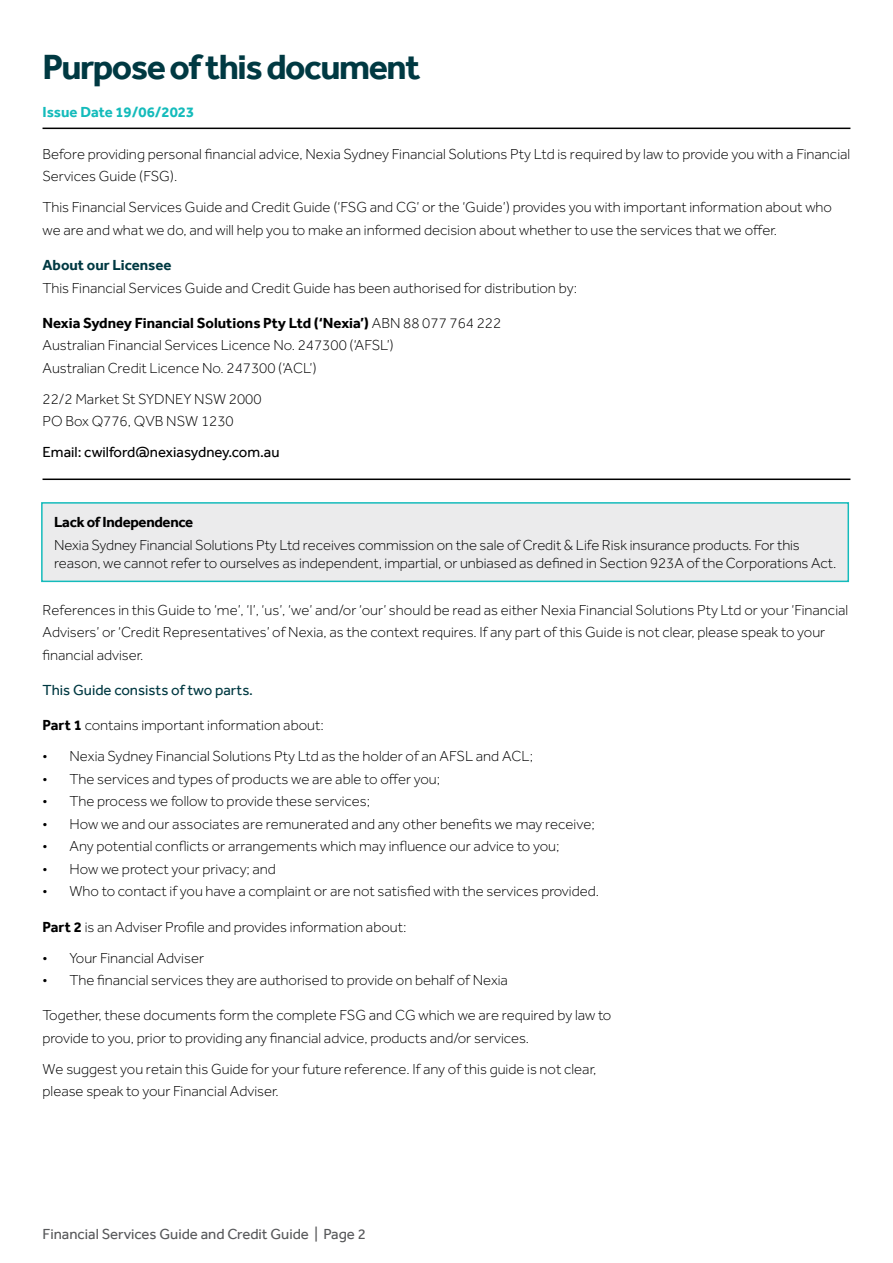
<style>
.page{position:relative;width:893px;height:1263px;background:#fff}
.page>*{position:absolute;margin:0;border:0;box-sizing:border-box;transform-origin:0 0}
.t1{font:700 36px "Effra";letter-spacing:-.04em;color:#003942}
.t2{font:300 15px/22.5px "Effra";color:#000}
.t3{font:15px "Effra";color:#58595b}
.t4{font:15px "Effra";color:#000}
.t5{font:15px "Effra";color:#003942}
.t6{font:700 15px "Effra";color:#14bbbb}
.t7{font:700 15px "Effra";letter-spacing:-.02em;color:#000}
.t8{font:700 15px "Effra";color:#003942}
.s1{font-weight:700}
</style>
<div class="page">
<hr style="left:43px;top:478px;width:807px;height:2px;background:#000">
<hr style="left:43px;top:128px;width:807px;height:1px;background:#000">
<div style="left:41px;top:502px;width:808px;height:80px;background:#ebebec;border:2px solid #14bbbb"></div>
<h1 class="t1" style="left:43px;top:45px;width:379px">Purpose of this document</h1>
<p class="t6" style="left:43px;top:103px;width:153px">Issue Date 19/06/2023</p>
<p class="t2" style="left:43px;top:143px;width:809px">Before providing personal financial advice, Nexia Sydney Financial Solutions Pty Ltd is required by law to provide you with a Financial<br>Services Guide (FSG).</p>
<p class="t2" style="left:43px;top:196px;width:791px">This Financial Services Guide and Credit Guide (‘FSG and CG’ or the ‘Guide’) provides you with important information about who we are and what we do, and will help you to make an informed decision about whether to use the services that we offer.</p>
<p class="t8" style="left:43px;top:256px;width:131px">About our Licensee</p>
<p class="t2" style="left:43px;top:276px;width:536px">This Financial Services Guide and Credit Guide has been authorised for distribution by:</p>
<p class="t2" style="left:43px;top:312px;width:460px"><span class="s1">Nexia Sydney Financial Solutions Pty Ltd (‘Nexia’)</span> ABN 88 077 764 222<br>Australian Financial Services Licence No. 247300 (‘AFSL’)<br>Australian Credit Licence No. 247300 (‘ACL’)</p>
<p class="t2" style="left:43px;top:388px;width:221px">22/2 Market St SYDNEY NSW 2000<br>PO Box Q776, QVB NSW 1230</p>
<p class="t4" style="left:43px;top:444px;width:239px">Email: cwilford@nexiasydney.com.au</p>
<p class="t7" style="left:54px;top:513px;width:141px">Lack of Independence</p>
<p class="t2" style="left:54px;top:535px;width:784px;line-height:18px">Nexia Sydney Financial Solutions Pty Ltd receives commission on the sale of Credit &amp; Life Risk insurance products. For this reason, we cannot refer to ourselves as independent, impartial, or unbiased as defined in Section 923A of the Corporations Act.</p>
<p class="t2" style="left:43px;top:599px;width:807px">References in this Guide to ‘me’, ‘I’, ‘us’, ‘we’ and/or ‘our’ should be read as either Nexia Financial Solutions Pty Ltd or your ‘Financial<br>Advisers’ or ‘Credit Representatives’ of Nexia, as the context requires. If any part of this Guide is not clear, please speak to your financial adviser.</p>
<p class="t5" style="left:43px;top:681px;width:212px">This Guide consists of two parts.</p>
<p class="t2" style="left:43px;top:714px;width:283px"><span class="s1">Part 1</span> contains important information about:</p>
<p class="t2" style="left:43px;top:745px;width:492px">• Nexia Sydney Financial Solutions Pty Ltd as the holder of an AFSL and ACL;</p>
<p class="t2" style="left:43px;top:768px;width:399px">• The services and types of products we are able to offer you;</p>
<p class="t2" style="left:43px;top:790px;width:329px">• The process we follow to provide these services;</p>
<p class="t2" style="left:43px;top:813px;width:554px">• How we and our associates are remunerated and any other benefits we may receive;</p>
<p class="t2" style="left:43px;top:835px;width:518px">• Any potential conflicts or arrangements which may influence our advice to you;</p>
<p class="t2" style="left:43px;top:858px;width:235px">• How we protect your privacy; and</p>
<p class="t2" style="left:43px;top:880px;width:558px">• Who to contact if you have a complaint or are not satisfied with the services provided.</p>
<p class="t2" style="left:43px;top:915px;width:365px"><span class="s1">Part 2</span> is an Adviser Profile and provides information about:</p>
<p class="t2" style="left:43px;top:946px;width:163px">• Your Financial Adviser</p>
<p class="t2" style="left:43px;top:969px;width:467px">• The financial services they are authorised to provide on behalf of Nexia</p>
<p class="t2" style="left:43px;top:1004px;width:570px">Together, these documents form the complete FSG and CG which we are required by law to provide to you, prior to providing any financial advice, products and/or services.</p>
<p class="t2" style="left:43px;top:1058px;width:555px">We suggest you retain this Guide for your future reference. If any of this guide is not clear, please speak to your Financial Adviser.</p>
<p class="t3" style="left:43px;top:1225px;width:325px">Financial Services Guide and Credit Guide | Page 2</p>
</div>
